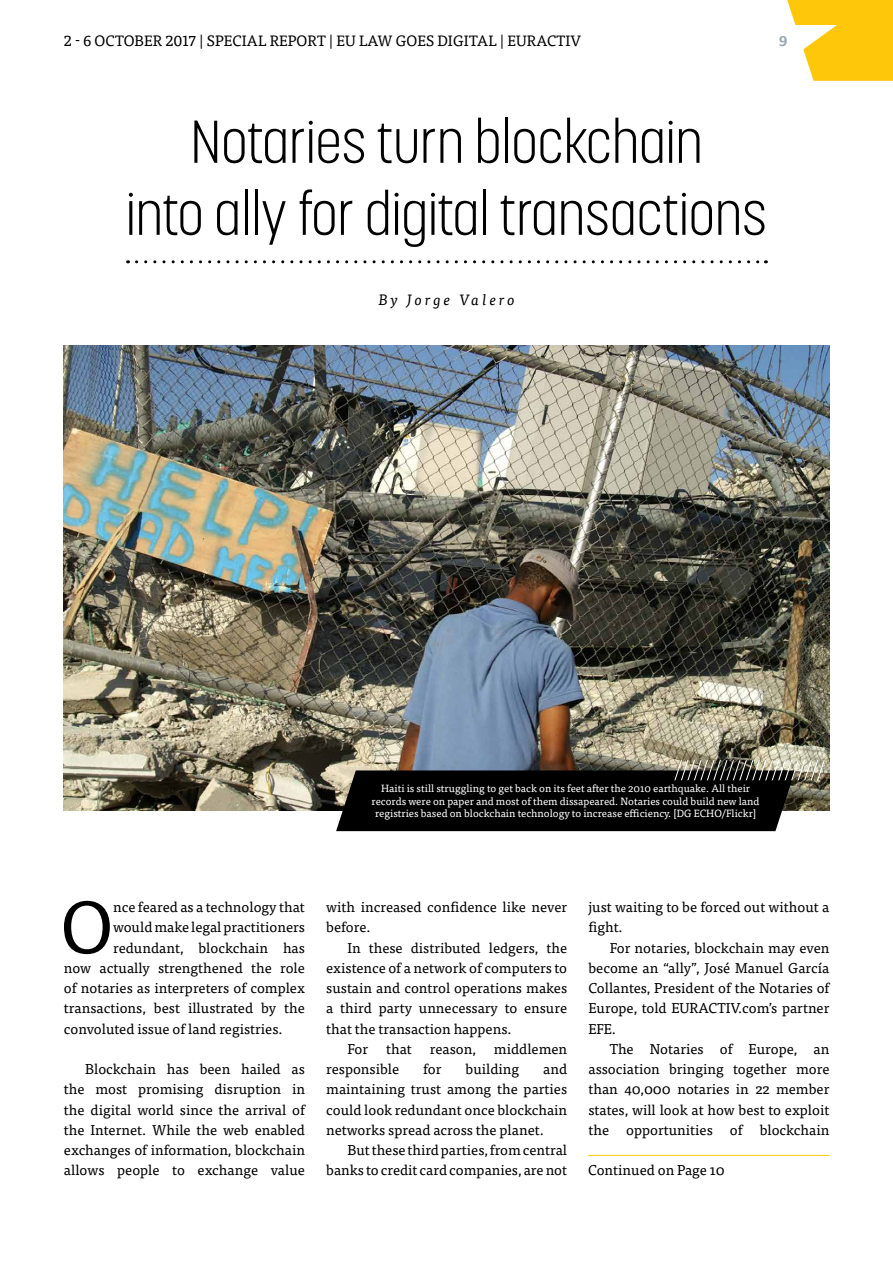
<style>
.page{position:relative;width:893px;height:1263px;background:#fff}
.page>*{position:absolute;margin:0;border:0;box-sizing:border-box;transform-origin:0 0}
.t1{font:72.6px "Tisa Pro";color:#000}
.t2{font:300 60px/72px "Korolev Condensed";color:#000;text-align:center}
.t3{font:15px "Tisa Pro";letter-spacing:.01em;color:#000}
.t4{font:italic 15px "Tisa Pro";letter-spacing:.195em;color:#000}
.t5{font:14.25px/20.2px "Tisa Pro";color:#000;text-align:justify}
.t6{font:700 14.25px "Tisa Pro";color:#9aa9b1}
.t7{font:10.5px/12.6px "Tisa Pro";color:#fff;text-align:center}
</style>
<div class="page">
<svg style="left:787px;top:0;width:106px;height:81px"></svg>
<svg style="left:137px;top:260px;width:629px;height:3px"></svg>
<img style="left:64px;top:345px;width:765px;height:466px">
<svg style="left:336px;top:760px;width:493px;height:71px"></svg>
<hr style="left:588px;top:1155px;width:241px;height:1px;background:#ffc709">
<p class="t3" style="left:64px;top:30px;width:519px">2 - 6 OCTOBER 2017 | SPECIAL REPORT | EU LAW GOES DIGITAL | EURACTIV</p>
<p class="t6" style="left:779px;top:29px;width:10px">9</p>
<h2 class="t2" style="left:126px;top:105px;width:642px">Notaries turn blockchain<br>into ally for digital transactions</h2>
<p class="t4" style="left:378px;top:288px;width:138px">By Jorge Valero</p>
<p class="t7" style="left:372px;top:781px;width:390px">Haiti is still struggling to get back on its feet after the 2010 earthquake. All their records were on paper and most of them dissapeared. Notaries could build new land registries based on blockchain technology to increase efficiency. [DG ECHO/Flickr]</p>
<h1 class="t1" style="left:61px;top:874px;width:54px">O</h1>
<p class="t5" style="left:113px;top:896px;width:193px">nce feared as a technology that</p>
<p class="t5" style="left:113px;top:916px;width:193px">would make legal practitioners</p>
<p class="t5" style="left:113px;top:937px;width:193px">redundant, blockchain has</p>
<p class="t5" style="left:64px;top:957px;width:242px">now actually strengthened the role</p>
<p class="t5" style="left:64px;top:977px;width:242px">of notaries as interpreters of complex</p>
<p class="t5" style="left:64px;top:997px;width:242px">transactions, best illustrated by the</p>
<p class="t5" style="left:64px;top:1018px;width:220px">convoluted issue of land registries.</p>
<p class="t5" style="left:64px;top:1058px;width:242px;text-indent:21px">Blockchain has been hailed as the most promising disruption in the digital world since the arrival of the Internet. While the web enabled exchanges of information, blockchain allows people to exchange value</p>
<p class="t5" style="left:326px;top:896px;width:242px">with increased confidence like never before.</p>
<p class="t5" style="left:347px;top:937px;width:221px">In these distributed ledgers, the</p>
<p class="t5" style="left:326px;top:957px;width:242px">existence of a network of computers to</p>
<p class="t5" style="left:326px;top:977px;width:242px">sustain and control operations makes</p>
<p class="t5" style="left:326px;top:997px;width:242px">a third party unnecessary to ensure</p>
<p class="t5" style="left:326px;top:1018px;width:187px">that the transaction happens.</p>
<p class="t5" style="left:347px;top:1038px;width:22px">For</p>
<p class="t5" style="left:386px;top:1038px;width:27px">that</p>
<p class="t5" style="left:430px;top:1038px;width:48px">reason,</p>
<p class="t5" style="left:494px;top:1038px;width:75px">middlemen</p>
<p class="t5" style="left:326px;top:1058px;width:75px">responsible</p>
<p class="t5" style="left:423px;top:1058px;width:20px">for</p>
<p class="t5" style="left:465px;top:1058px;width:55px">building</p>
<p class="t5" style="left:326px;top:1058px;width:242px;text-indent:217px">and maintaining trust among the parties could look redundant once blockchain networks spread across the planet.</p>
<p class="t5" style="left:326px;top:1139px;width:242px;text-align:right">But these third parties, from central banks to credit card companies, are not</p>
<p class="t5" style="left:588px;top:896px;width:242px">just waiting to be forced out without a fight.</p>
<p class="t5" style="left:588px;top:937px;width:242px;text-indent:21px">For notaries, blockchain may even become an “ally”, José Manuel García Collantes, President of the Notaries of Europe, told EURACTIV.com’s partner EFE.</p>
<p class="t5" style="left:588px;top:1038px;width:242px;text-indent:21px">The Notaries of Europe, an association bringing together more than 40,000 notaries in 22 member states, will look at how best to exploit the opportunities of blockchain</p>
<p class="t5" style="left:588px;top:1159px;width:138px">Continued on Page 10</p>
</div>
